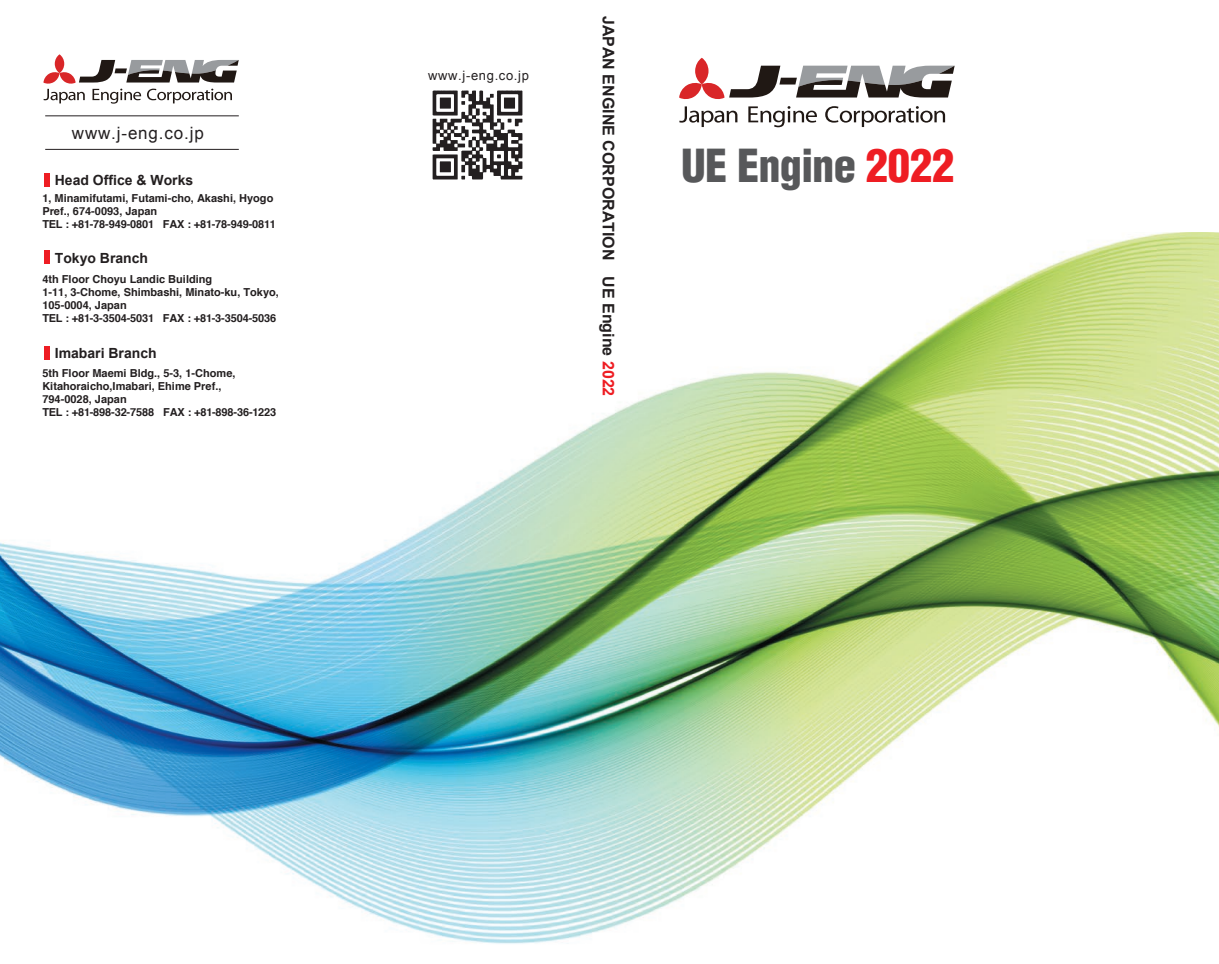
<style>
.page{position:relative;width:1219px;height:964px;background:#fff}
.page>*{position:absolute;margin:0;border:0;box-sizing:border-box;transform-origin:0 0}
.t1{font:900 condensed 44.4px "Helvetica";letter-spacing:-.02em;color:#57585a}
.t2{font:17px "Arial";letter-spacing:.05em;color:#231f20}
.t3{font:700 16px "Arial";color:#231f20}
.t4{font:700 14px "Arial";color:#231f20}
.t5{font:13px "Arial";letter-spacing:.05em;color:#231f20}
.t6{font:700 11px/13px "Helvetica";color:#231f20}
.s1{color:#ee1d23}
</style>
<div class="page">
<img style="left:0;top:233px;width:1219px;height:711px">
<hr style="left:45px;top:115px;width:194px;height:1px;background:#231f20">
<hr style="left:45px;top:149px;width:194px;height:1px;background:#231f20">
<div style="left:44px;top:173px;width:6px;height:14px;background:#ee1d23"></div>
<div style="left:44px;top:250px;width:6px;height:14px;background:#ee1d23"></div>
<div style="left:44px;top:346px;width:6px;height:13px;background:#ee1d23"></div>
<svg style="left:55px;top:54px;width:9px;height:19px"></svg>
<svg style="left:43px;top:60px;width:196px;height:44px"></svg>
<svg style="left:695px;top:58px;width:14px;height:26px"></svg>
<svg style="left:679px;top:66px;width:276px;height:34px"></svg>
<svg style="left:679px;top:106px;width:58px;height:21px"></svg>
<svg style="left:748px;top:106px;width:69px;height:21px"></svg>
<svg style="left:825px;top:106px;width:120px;height:21px"></svg>
<img style="left:432px;top:90px;width:91px;height:90px">
<h2 class="t2" style="left:72px;top:122px;width:133px">www.j-eng.co.jp</h2>
<p class="t4" style="left:55px;top:171px;width:140px">Head Office &amp; Works</p>
<p class="t6" style="left:42px;top:192px;width:235px">1, Minamifutami, Futami-cho, Akashi, Hyogo<br>Pref., 674-0093, Japan<br>TEL : +81-78-949-0801 FAX : +81-78-949-0811</p>
<p class="t4" style="left:55px;top:249px;width:95px">Tokyo Branch</p>
<p class="t6" style="left:42px;top:273px;width:238px">4th Floor Choyu Landic Building<br>1-11, 3-Chome, Shimbashi, Minato-ku, Tokyo, 105-0004, Japan<br>TEL : +81-3-3504-5031 FAX : +81-3-3504-5036</p>
<p class="t4" style="left:55px;top:344px;width:103px">Imabari Branch</p>
<p class="t6" style="left:42px;top:366px;width:235px">5th Floor Maemi Bldg., 5-3, 1-Chome, Kitahoraicho,Imabari, Ehime Pref.,<br>794-0028, Japan<br>TEL : +81-898-32-7588 FAX : +81-898-36-1223</p>
<p class="t5" style="left:428px;top:67px;width:102px">www.j-eng.co.jp</p>
<h3 class="t3" style="left:619px;top:16px;width:382px;rotate:90deg">JAPAN ENGINE CORPORATION UE Engine <span class="s1">2022</span></h3>
<h1 class="t1" style="left:681px;top:137px;width:275px">UE Engine <span class="s1">2022</span></h1>
</div>
